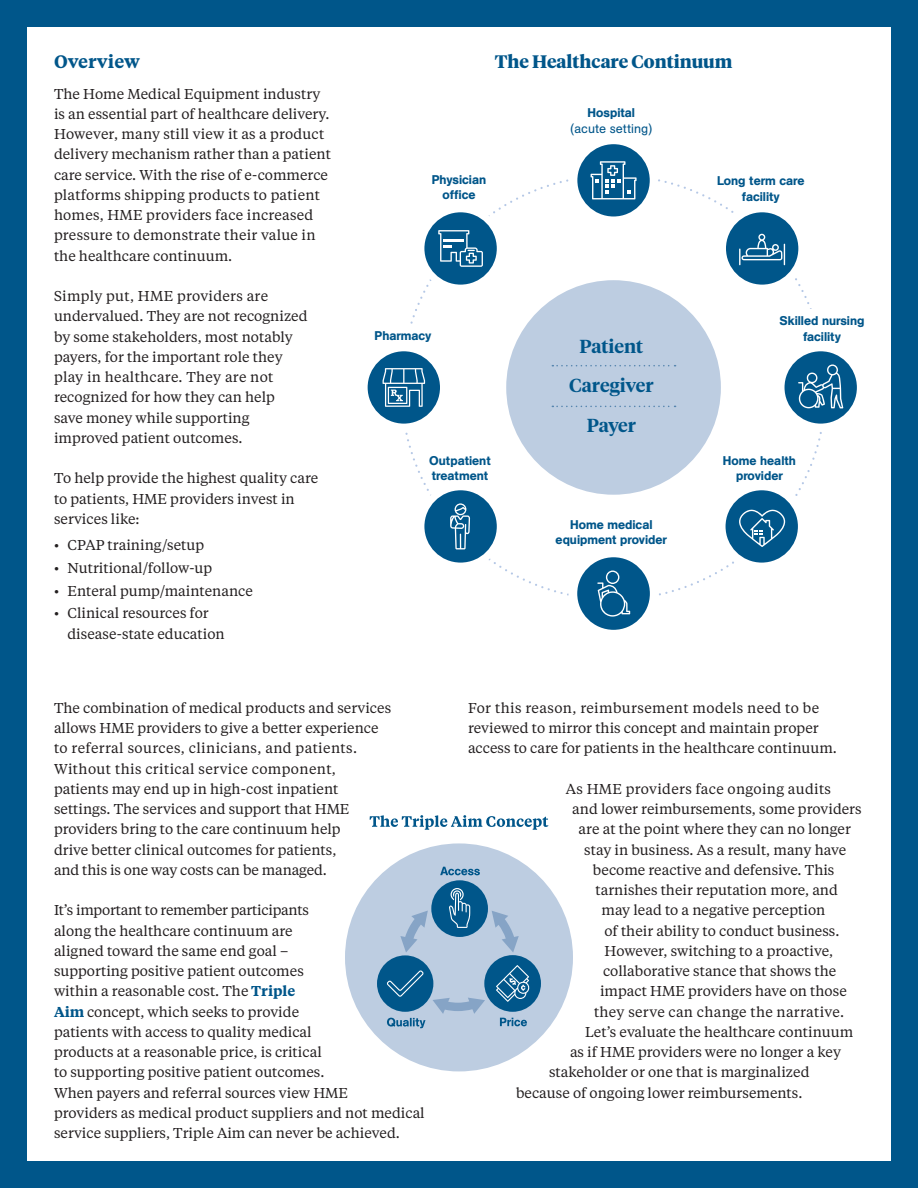
<style>
.page{position:relative;width:918px;height:1188px;background:#00568a}
.page>*{position:absolute;margin:0;border:0;box-sizing:border-box;transform-origin:0 0}
.t1{font:600 18.75px "Tiempos Headline";color:#00568a}
.t2{font:700 18px "Tiempos Headline";color:#00568a}
.t3{font:600 18px "Tiempos Text";color:#00568a}
.t4{font:14.25px/20.2px "Tiempos Text";color:#231f20}
.t5{font:14.25px "Tiempos Text";letter-spacing:.02em;color:#231f20}
.t6{font:500 12.45px/15.6px "AG Book Pro";color:#00568a;text-align:center}
.t7{font:12.45px/15.6px "AG Book Pro";color:#00568a;text-align:center}
.s1{font-weight:500}
.s2{font-weight:600;color:#00568a}
</style>
<div class="page">
<div style="left:27px;top:27px;width:864px;height:1134px;background:#fff"></div>
<div style="left:506px;top:280px;width:215px;height:215px;background:#bdcde1;border-radius:50%"></div>
<svg style="left:421px;top:209px;width:79px;height:79px;fill:#00568a"></svg>
<div style="left:417px;top:205px;width:87px;height:87px;border:7px solid #fff;border-radius:50%"></div>
<svg style="left:438px;top:230px;width:45px;height:37px"></svg>
<svg style="left:574px;top:141px;width:79px;height:79px;fill:#00568a"></svg>
<div style="left:570px;top:137px;width:87px;height:87px;border:7px solid #fff;border-radius:50%"></div>
<svg style="left:591px;top:161px;width:46px;height:38px"></svg>
<svg style="left:722px;top:209px;width:80px;height:79px;fill:#00568a"></svg>
<div style="left:719px;top:205px;width:87px;height:87px;border:7px solid #fff;border-radius:50%"></div>
<svg style="left:739px;top:234px;width:46px;height:31px"></svg>
<svg style="left:781px;top:348px;width:80px;height:79px;fill:#00568a"></svg>
<div style="left:777px;top:344px;width:87px;height:87px;border:7px solid #fff;border-radius:50%"></div>
<svg style="left:798px;top:364px;width:45px;height:44px"></svg>
<svg style="left:722px;top:487px;width:80px;height:79px;fill:#00568a"></svg>
<div style="left:718px;top:483px;width:87px;height:87px;border:7px solid #fff;border-radius:50%"></div>
<svg style="left:739px;top:509px;width:46px;height:38px"></svg>
<svg style="left:573px;top:553px;width:81px;height:81px;fill:#00568a"></svg>
<div style="left:569px;top:549px;width:90px;height:90px;border:9px solid #fff;border-radius:50%"></div>
<svg style="left:597px;top:571px;width:33px;height:46px"></svg>
<svg style="left:364px;top:348px;width:80px;height:79px;fill:#00568a"></svg>
<div style="left:360px;top:344px;width:87px;height:87px;border:7px solid #fff;border-radius:50%"></div>
<svg style="left:383px;top:368px;width:42px;height:39px"></svg>
<svg style="left:421px;top:487px;width:79px;height:79px;fill:#00568a"></svg>
<div style="left:417px;top:483px;width:87px;height:87px;border:7px solid #fff;border-radius:50%"></div>
<svg style="left:450px;top:503px;width:20px;height:46px"></svg>
<svg style="left:552px;top:365px;width:124px;height:1px"></svg>
<svg style="left:552px;top:406px;width:124px;height:1px"></svg>
<div style="left:345px;top:843px;width:228px;height:228px;background:#bdcde1;border-radius:50%"></div>
<div style="left:484px;top:955px;width:57px;height:57px;background:#00568a;border-radius:50%"></div>
<svg style="left:496px;top:965px;width:34px;height:37px"></svg>
<div style="left:377px;top:955px;width:56px;height:57px;background:#00568a;border-radius:50%"></div>
<svg style="left:387px;top:971px;width:36px;height:26px"></svg>
<div style="left:431px;top:880px;width:57px;height:57px;background:#00568a;border-radius:50%"></div>
<svg style="left:449px;top:888px;width:21px;height:40px"></svg>
<svg style="left:433px;top:998px;width:52px;height:16px"></svg>
<svg style="left:400px;top:911px;width:28px;height:41px"></svg>
<svg style="left:492px;top:911px;width:27px;height:41px"></svg>
<svg style="left:387px;top:1018px;width:38px;height:10px"></svg>
<svg style="left:500px;top:1018px;width:27px;height:8px"></svg>
<svg style="left:440px;top:867px;width:40px;height:8px"></svg>
<svg style="left:370px;top:815px;width:178px;height:15px"></svg>
<p class="t3" style="left:54px;top:49px;width:87px">Overview</p>
<p class="t4" style="left:54px;top:83px;width:279px">The Home Medical Equipment industry is an essential part of healthcare delivery.<br>However, many still view it as a product delivery mechanism rather than a patient care service. With the rise of e-commerce platforms shipping products to patient homes, HME providers face increased pressure to demonstrate their value in the healthcare continuum.</p>
<p class="t4" style="left:54px;top:285px;width:255px">Simply put, HME providers are undervalued. They are not recognized by some stakeholders, most notably payers, for the important role they play in healthcare. They are not recognized for how they can help<br>save money while supporting improved patient outcomes.</p>
<p class="t4" style="left:54px;top:468px;width:266px">To help provide the highest quality care to patients, HME providers invest in services like:</p>
<p class="t4" style="left:54px;top:534px;width:152px">• CPAP training/setup</p>
<p class="t4" style="left:54px;top:557px;width:160px">• Nutritional/follow-up</p>
<p class="t4" style="left:54px;top:580px;width:200px">• Enteral pump/maintenance</p>
<p class="t4" style="left:67px;top:603px;width:159px;text-indent:-13px">• Clinical resources for disease-state education</p>
<p class="t2" style="left:495px;top:49px;width:239px">The Healthcare Continuum</p>
<p class="t6" style="left:432px;top:172px;width:56px">Physician office</p>
<p class="t7" style="left:570px;top:105px;width:84px"><span class="s1">Hospital </span>(acute setting)</p>
<p class="t6" style="left:717px;top:173px;width:89px">Long term care facility</p>
<p class="t6" style="left:780px;top:313px;width:86px">Skilled nursing</p>
<p class="t6" style="left:375px;top:327px;width:58px">Pharmacy</p>
<p class="t6" style="left:803px;top:329px;width:39px">facility</p>
<p class="t1" style="left:579px;top:333px;width:65px">Patient</p>
<p class="t1" style="left:569px;top:373px;width:86px">Caregiver</p>
<p class="t1" style="left:587px;top:412px;width:51px">Payer</p>
<p class="t6" style="left:429px;top:452px;width:63px;text-align:left">Outpatient treatment</p>
<p class="t6" style="left:556px;top:516px;width:113px">Home medical equipment provider</p>
<p class="t6" style="left:723px;top:452px;width:74px">Home health provider</p>
<p class="t4" style="left:54px;top:697px;width:339px">The combination of medical products and services allows HME providers to give a better experience to referral sources, clinicians, and patients.<br>Without this critical service component, patients may end up in high-cost inpatient settings. The services and support that HME providers bring to the care continuum help<br>drive better clinical outcomes for patients,<br>and this is one way costs can be managed.</p>
<p class="t4" style="left:54px;top:900px;width:296px">It’s important to remember participants along the healthcare continuum are<br>aligned toward the same end goal – supporting positive patient outcomes within a reasonable cost. The <span class="s2">Triple<br>Aim</span> concept, which seeks to provide patients with access to quality medical products at a reasonable price, is critical<br>to supporting positive patient outcomes.<br>When payers and referral sources view HME</p>
<p class="t4" style="left:54px;top:1102px;width:372px">providers as medical product suppliers and not medical service suppliers, Triple Aim can never be achieved.</p>
<p class="t4" style="left:468px;top:697px;width:371px">For this reason, reimbursement models need to be reviewed to mirror this concept and maintain proper access to care for patients in the healthcare continuum.</p>
<p class="t5" style="left:566px;top:779px;width:267px">As HME providers face ongoing audits</p>
<p class="t4" style="left:572px;top:798px;width:291px">and lower reimbursements, some providers</p>
<p class="t4" style="left:579px;top:819px;width:274px">are at the point where they can no longer</p>
<p class="t4" style="left:584px;top:839px;width:264px">stay in business. As a result, many have</p>
<p class="t4" style="left:593px;top:859px;width:243px">become reactive and defensive. This</p>
<p class="t4" style="left:596px;top:879px;width:244px">tarnishes their reputation more, and</p>
<p class="t4" style="left:602px;top:900px;width:225px">may lead to a negative perception</p>
<p class="t4" style="left:604px;top:920px;width:236px">of their ability to conduct business.</p>
<p class="t4" style="left:604px;top:940px;width:230px">However, switching to a proactive,</p>
<p class="t4" style="left:603px;top:960px;width:235px">collaborative stance that shows the</p>
<p class="t4" style="left:600px;top:981px;width:248px">impact HME providers have on those</p>
<p class="t5" style="left:594px;top:1002px;width:252px">they serve can change the narrative.</p>
<p class="t4" style="left:585px;top:1021px;width:270px">Let’s evaluate the healthcare continuum</p>
<p class="t4" style="left:570px;top:1041px;width:273px">as if HME providers were no longer a key</p>
<p class="t4" style="left:549px;top:1062px;width:262px">stakeholder or one that is marginalized</p>
<p class="t4" style="left:516px;top:1083px;width:288px">because of ongoing lower reimbursements.</p>
</div>
